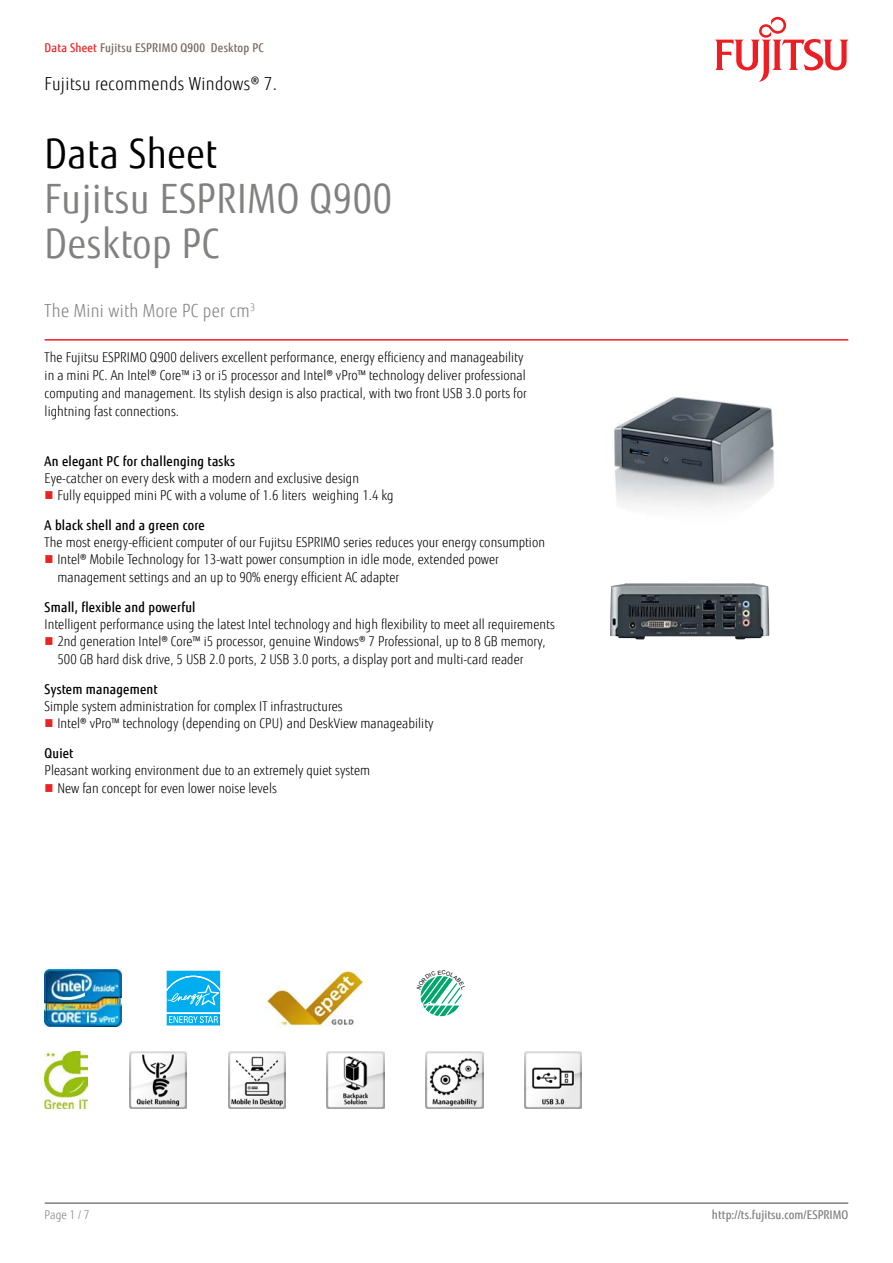
<style>
.page{position:relative;width:893px;height:1263px;background:#fff}
.page>*{position:absolute;margin:0;border:0;box-sizing:border-box;transform-origin:0 0}
.t1{font:40.5px/45px "Fujitsu Sans";letter-spacing:.02em;color:#818280;scale:.9 1}
.t2{font:40.5px "Fujitsu Sans";letter-spacing:.02em;color:#000;scale:.9 1}
.t3{font:300 18px "Fujitsu Sans";letter-spacing:.02em;color:#000;scale:.9 1}
.t4{font:300 18px "Fujitsu Sans";letter-spacing:.02em;color:#818280;scale:.9 1}
.t5{font:300 13.5px/17.5px "Fujitsu Sans";letter-spacing:.005em;color:#000;scale:.9 1}
.t6{font:500 13.5px "Fujitsu Sans";letter-spacing:.02em;color:#000;scale:.9 1}
.t7{font:500 12px "Fujitsu Sans";letter-spacing:.02em;color:#79695e;scale:.9 1}
.t8{font:500 12px "Fujitsu Sans";letter-spacing:.005em;color:#818280;scale:.9 1}
.t9{font:300 12px "Fujitsu Sans";color:#818280;scale:.9 1}
.s1{color:#e92425}
</style>
<div class="page">
<hr style="left:45px;top:1202px;width:803px;height:2px;background:#818280">
<hr style="left:45px;top:339px;width:803px;height:2px;background:#ed1d24">
<svg style="left:715px;top:17px;width:133px;height:65px"></svg>
<img style="left:614px;top:397px;width:160px;height:110px">
<img style="left:610px;top:583px;width:159px;height:56px">
<img style="left:45px;top:969px;width:76px;height:58px">
<div style="left:165px;top:969px;width:56px;height:44px;background:#b8e8fa"></div>
<svg style="left:165px;top:971px;width:56px;height:55px;background:#38bff2"></svg>
<img style="left:266px;top:969px;width:99px;height:58px">
<img style="left:45px;top:1051px;width:43px;height:58px">
<img style="left:129px;top:1051px;width:58px;height:58px">
<img style="left:228px;top:1051px;width:57px;height:58px">
<img style="left:327px;top:1051px;width:57px;height:58px">
<img style="left:426px;top:1051px;width:57px;height:58px">
<img style="left:524px;top:1051px;width:58px;height:58px">
<svg style="left:420px;top:976px;width:42px;height:40px"></svg>
<p class="t7" style="left:45px;top:40px;width:245px"><span class="s1">Data Sheet</span> Fujitsu ESPRIMO Q900 Desktop PC</p>
<h2 class="t3" style="left:45px;top:73px;width:260px">Fujitsu recommends Windows® 7.</h2>
<h1 class="t2" style="left:45px;top:130px;width:193px">Data Sheet</h1>
<h1 class="t1" style="left:45px;top:177px;width:388px">Fujitsu ESPRIMO Q900<br>Desktop PC</h1>
<h2 class="t4" style="left:45px;top:300px;width:235px">The Mini with More PC per cm<sup>3</sup></h2>
<p class="t5" style="left:45px;top:349px;width:537px;line-height:18px">The Fujitsu ESPRIMO Q900 delivers excellent performance, energy efficiency and manageability in a mini PC. An Intel® Core™ i3 or i5 processor and Intel® vPro™ technology deliver professional computing and management. Its stylish design is also practical, with two front USB 3.0 ports for lightning fast connections.</p>
<p class="t6" style="left:45px;top:453px;width:213px">An elegant PC for challenging tasks</p>
<p class="t5" style="left:57px;top:470px;width:375px;line-height:17.1px;text-indent:-13px">Eye-catcher on every desk with a modern and exclusive design<br>Fully equipped mini PC with a volume of 1.6 liters weighing 1.4 kg</p>
<p class="t6" style="left:45px;top:517px;width:180px">A black shell and a green core</p>
<p class="t5" style="left:57px;top:534px;width:543px;text-indent:-13px">The most energy-efficient computer of our Fujitsu ESPRIMO series reduces your energy consumption<br>Intel® Mobile Technology for 13-watt power consumption in idle mode, extended power management settings and an up to 90% energy efficient AC adapter</p>
<p class="t6" style="left:45px;top:599px;width:169px">Small, flexible and powerful</p>
<p class="t5" style="left:57px;top:616px;width:554px;text-indent:-13px">Intelligent performance using the latest Intel technology and high flexibility to meet all requirements<br>2nd generation Intel® Core™ i5 processor, genuine Windows® 7 Professional, up to 8 GB memory,<br>500 GB hard disk drive, 5 USB 2.0 ports, 2 USB 3.0 ports, a display port and multi-card reader</p>
<p class="t6" style="left:45px;top:681px;width:127px">System management</p>
<p class="t5" style="left:57px;top:698px;width:419px;line-height:17.1px;text-indent:-13px">Simple system administration for complex IT infrastructures<br>Intel® vPro™ technology (depending on CPU) and DeskView manageability</p>
<p class="t6" style="left:45px;top:745px;width:34px">Quiet</p>
<p class="t5" style="left:57px;top:762px;width:349px;line-height:17.1px;text-indent:-13px">Pleasant working environment due to an extremely quiet system<br>New fan concept for even lower noise levels</p>
<p class="t9" style="left:45px;top:1208px;width:51px">Page 1 / 7</p>
<p class="t8" style="left:712px;top:1208px;width:153px">http://ts.fujitsu.com/ESPRIMO</p>
</div>
